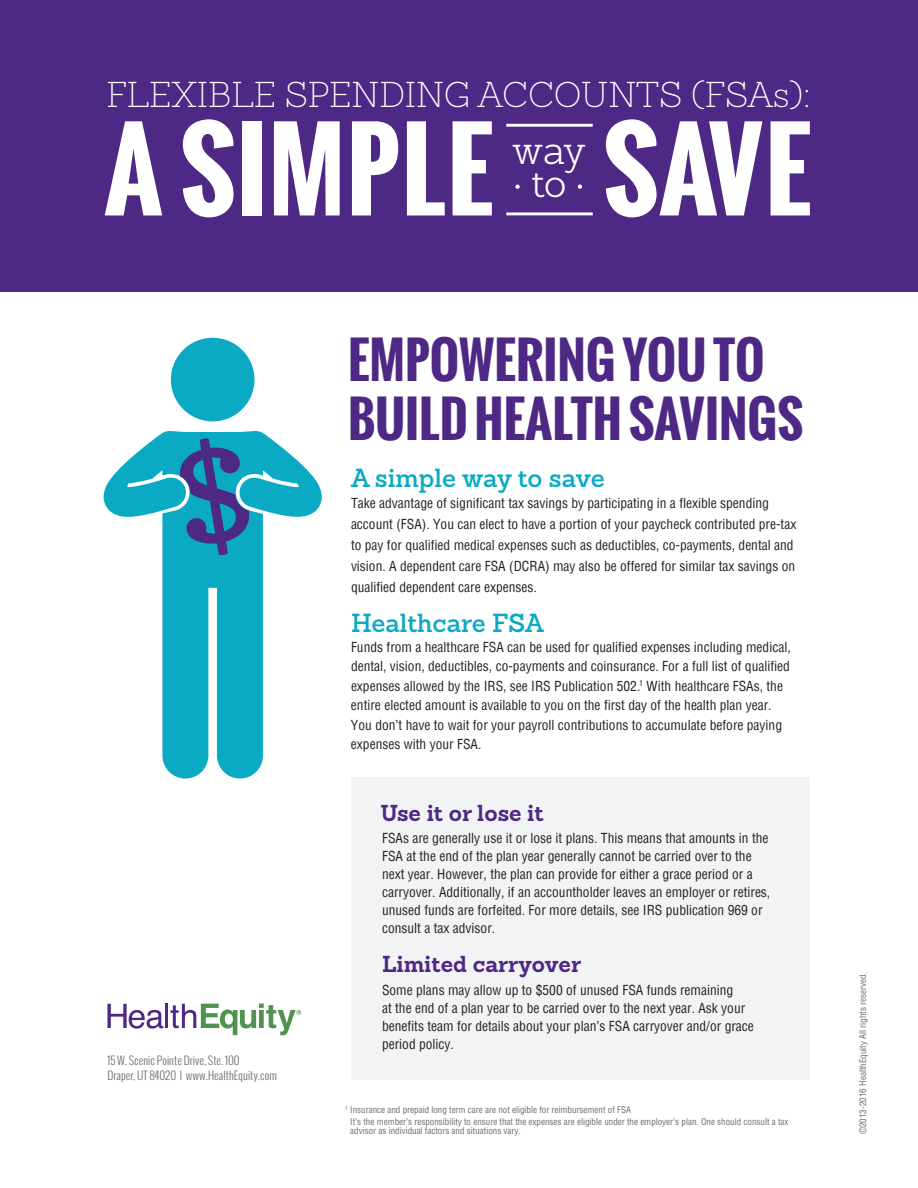
<style>
.page{position:relative;width:918px;height:1188px;background:#fff}
.page>*{position:absolute;margin:0;border:0;box-sizing:border-box;transform-origin:0 0}
.t1{font:700 107.1px "Oswald";letter-spacing:.01em;color:#fff}
.t2{font:700 49.5px/58.5px "Oswald";color:#4d2884}
.t3{font:300 39px/33.3px "Sanchez Slab";color:#fff;text-align:center}
.t4{font:34.95px "Sanchez Slab Extra Ligh";color:#fff}
.t5{font:600 25.5px "Sanchez Slab";color:#0aaac5}
.t6{font:700 22.5px "Sanchez Slab";color:#4d2884}
.t7{font:condensed 13.5px/18px "Helvetica";color:#231f20}
.t8{font:300 11.25px/15px "Oswald";color:#6c6d70}
.t9{font:condensed 9px/12.3px "Helvetica";color:#6c6d70}
</style>
<div class="page">
<div style="left:351px;top:778px;width:459px;height:302px;background:#f2f3f4"></div>
<div style="left:0;top:0;width:918px;height:292px;background:#4d2884"></div>
<svg style="left:103px;top:431px;width:219px;height:348px"></svg>
<div style="left:171px;top:338px;width:84px;height:83px;background:#0aaac5;border-radius:50%"></div>
<svg style="left:179px;top:438px;width:71px;height:117px;background:#2e76ab"></svg>
<hr style="left:506px;top:124px;width:87px;height:3px;background:#fff">
<svg style="left:578px;top:185px;width:4px;height:4px"></svg>
<hr style="left:506px;top:212px;width:87px;height:3px;background:#fff">
<svg style="left:515px;top:185px;width:5px;height:4px"></svg>
<svg style="left:107px;top:1004px;width:56px;height:25px"></svg>
<hr style="left:165px;top:1004px;width:3px;height:24px;background:#4d2884">
<svg style="left:170px;top:1004px;width:131px;height:31px"></svg>
<h3 class="t4" style="left:107px;top:73px;width:706px">FLEXIBLE SPENDING ACCOUNTS (FSAs):</h3>
<h1 class="t1" style="left:104px;top:90px;width:709px">A SIMPLE SAVE</h1>
<h3 class="t3" style="left:512px;top:133px;width:75px">way to</h3>
<h2 class="t2" style="left:348px;top:331px;width:457px">EMPOWERING YOU TO<br>BUILD HEALTH SAVINGS</h2>
<h3 class="t5" style="left:351px;top:461px;width:255px">A simple way to save</h3>
<p class="t7" style="left:351px;top:493px;width:447px;line-height:21px">Take advantage of significant tax savings by participating in a flexible spending account (FSA). You can elect to have a portion of your paycheck contributed pre-tax to pay for qualified medical expenses such as deductibles, co-payments, dental and vision. A dependent care FSA (DCRA) may also be offered for similar tax savings on qualified dependent care expenses.</p>
<h3 class="t5" style="left:351px;top:606px;width:194px">Healthcare FSA</h3>
<p class="t7" style="left:351px;top:637px;width:441px;line-height:19.5px">Funds from a healthcare FSA can be used for qualified expenses including medical, dental, vision, deductibles, co-payments and coinsurance. For a full list of qualified expenses allowed by the IRS, see IRS Publication 502.<sup>1</sup> With healthcare FSAs, the entire elected amount is available to you on the first day of the health plan year.<br>You don’t have to wait for your payroll contributions to accumulate before paying expenses with your FSA.</p>
<h3 class="t6" style="left:381px;top:798px;width:165px">Use it or lose it</h3>
<p class="t7" style="left:382px;top:829px;width:390px">FSAs are generally use it or lose it plans. This means that amounts in the FSA at the end of the plan year generally cannot be carried over to the next year. However, the plan can provide for either a grace period or a carryover. Additionally, if an accountholder leaves an employer or retires, unused funds are forfeited. For more details, see IRS publication 969 or consult a tax advisor.</p>
<h3 class="t6" style="left:382px;top:949px;width:201px">Limited carryover</h3>
<p class="t8" style="left:107px;top:1053px;width:171px">15 W. Scenic Pointe Drive, Ste. 100<br>Draper, UT 84020 I www.HealthEquity.com</p>
<p class="t7" style="left:382px;top:981px;width:373px">Some plans may allow up to $500 of unused FSA funds remaining<br>at the end of a plan year to be carried over to the next year. Ask your benefits team for details about your plan’s FSA carryover and/or grace period policy.</p>
<p class="t9" style="left:345px;top:1103px;width:445px"><sup>1</sup> Insurance and prepaid long term care are not eligible for reimbursement of FSA<br><sup>1</sup> It’s the member’s responsibility to ensure that the expenses are eligible under the employer’s plan. One should consult a tax</p>
<p class="t9" style="left:350px;top:1125px;width:172px">advisor as individual factors and situations vary.</p>
<p class="t9" style="left:857px;top:1134px;width:163px;rotate:-90deg">©2013-2016 HealthEquity All rights reserved.</p>
</div>
